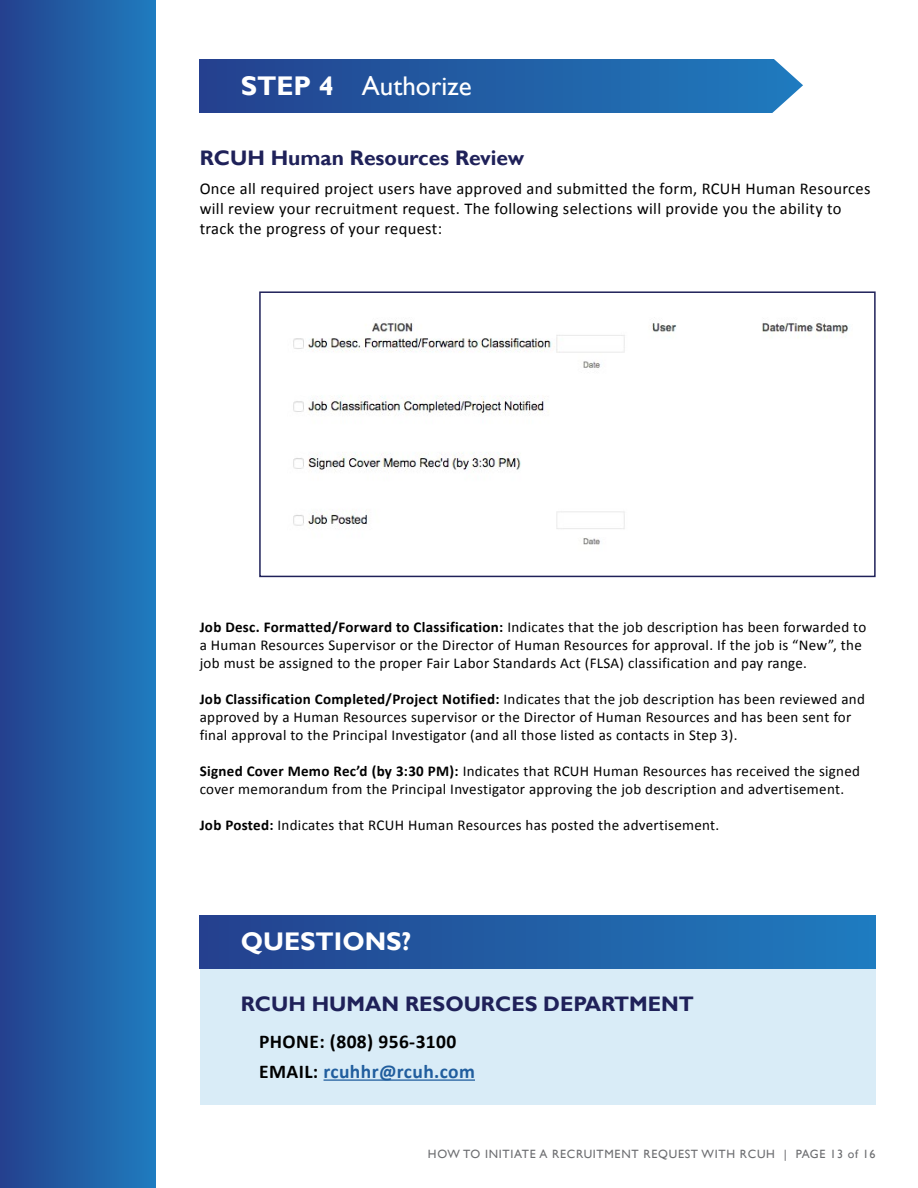
<style>
.page{position:relative;width:918px;height:1188px;background:#fff}
.page>*{position:absolute;margin:0;border:0;box-sizing:border-box;transform-origin:0 0}
.t1{font:27px "Gill Sans";color:#fff}
.t2{font:700 27px "Gill Sans";color:#fff}
.t3{font:700 25.5px "Gill Sans";color:#fff}
.t4{font:700 21px "Gill Sans";color:#1f2159}
.t5{font:700 19.5px "Calibri";letter-spacing:.02em;color:#215e9e}
.t6{font:700 19.5px "Calibri";letter-spacing:.02em;color:#000}
.t7{font:16.5px/19.8px "Calibri";letter-spacing:.02em;color:#000}
.t8{font:15px/18px "Calibri";letter-spacing:.02em;color:#000}
.t9{font:12px "Gill Sans";letter-spacing:.06em;color:#6d6e71}
.s1{font-weight:700}
.s2{color:#000}
</style>
<div class="page">
<div style="left:0;top:0;width:156px;height:1188px;background:linear-gradient(to right,#24418d,#1f7cbe)"></div>
<img style="left:293px;top:323px;width:556px;height:222px">
<div style="left:259px;top:291px;width:617px;height:286px;border:2px solid #1f2159"></div>
<div style="left:200px;top:60px;width:612px;height:53px;background:linear-gradient(to right,#24418e,#1f7cbe)"></div>
<svg style="left:760px;top:59px;width:52px;height:54px"></svg>
<div style="left:200px;top:917px;width:676px;height:188px;background:#d9ecf7"></div>
<div style="left:200px;top:916px;width:676px;height:53px;background:linear-gradient(to right,#24418d,#1f7cbe)"></div>
<hr style="left:324px;top:1079px;width:151px;height:2px;background:#215e9e">
<p class="t2" style="left:241px;top:70px;width:94px">STEP 4</p>
<p class="t1" style="left:362px;top:70px;width:111px">Authorize</p>
<p class="t4" style="left:200px;top:146px;width:326px">RCUH Human Resources Review</p>
<p class="t7" style="left:200px;top:179px;width:672px">Once all required project users have approved and submitted the form, RCUH Human Resources will review your recruitment request. The following selections will provide you the ability to track the progress of your request:</p>
<p class="t8" style="left:200px;top:618px;width:668px"><span class="s1">Job Desc. Formatted/Forward to Classification:</span> Indicates that the job description has been forwarded to a Human Resources Supervisor or the Director of Human Resources for approval. If the job is “New”, the job must be assigned to the proper Fair Labor Standards Act (FLSA) classification and pay range.</p>
<p class="t8" style="left:200px;top:690px;width:667px"><span class="s1">Job Classification Completed/Project Notified:</span> Indicates that the job description has been reviewed and approved by a Human Resources supervisor or the Director of Human Resources and has been sent for final approval to the Principal Investigator (and all those listed as contacts in Step 3).</p>
<p class="t8" style="left:200px;top:762px;width:662px"><span class="s1">Signed Cover Memo Rec’d (by 3:30 PM):</span> Indicates that RCUH Human Resources has received the signed cover memorandum from the Principal Investigator approving the job description and advertisement.</p>
<p class="t8" style="left:200px;top:816px;width:521px"><span class="s1">Job Posted:</span> Indicates that RCUH Human Resources has posted the advertisement.</p>
<p class="t3" style="left:241px;top:927px;width:172px">QUESTIONS?</p>
<p class="t4" style="left:241px;top:991px;width:455px">RCUH HUMAN RESOURCES DEPARTMENT</p>
<p class="t6" style="left:259px;top:1029px;width:199px">PHONE: (808) 956-3100</p>
<p class="t5" style="left:259px;top:1059px;width:217px"><span class="s2">EMAIL:</span> rcuhhr@rcuh.com</p>
<p class="t9" style="left:428px;top:1147px;width:449px">HOW TO INITIATE A RECRUITMENT REQUEST WITH RCUH | PAGE 13 of 16</p>
</div>
